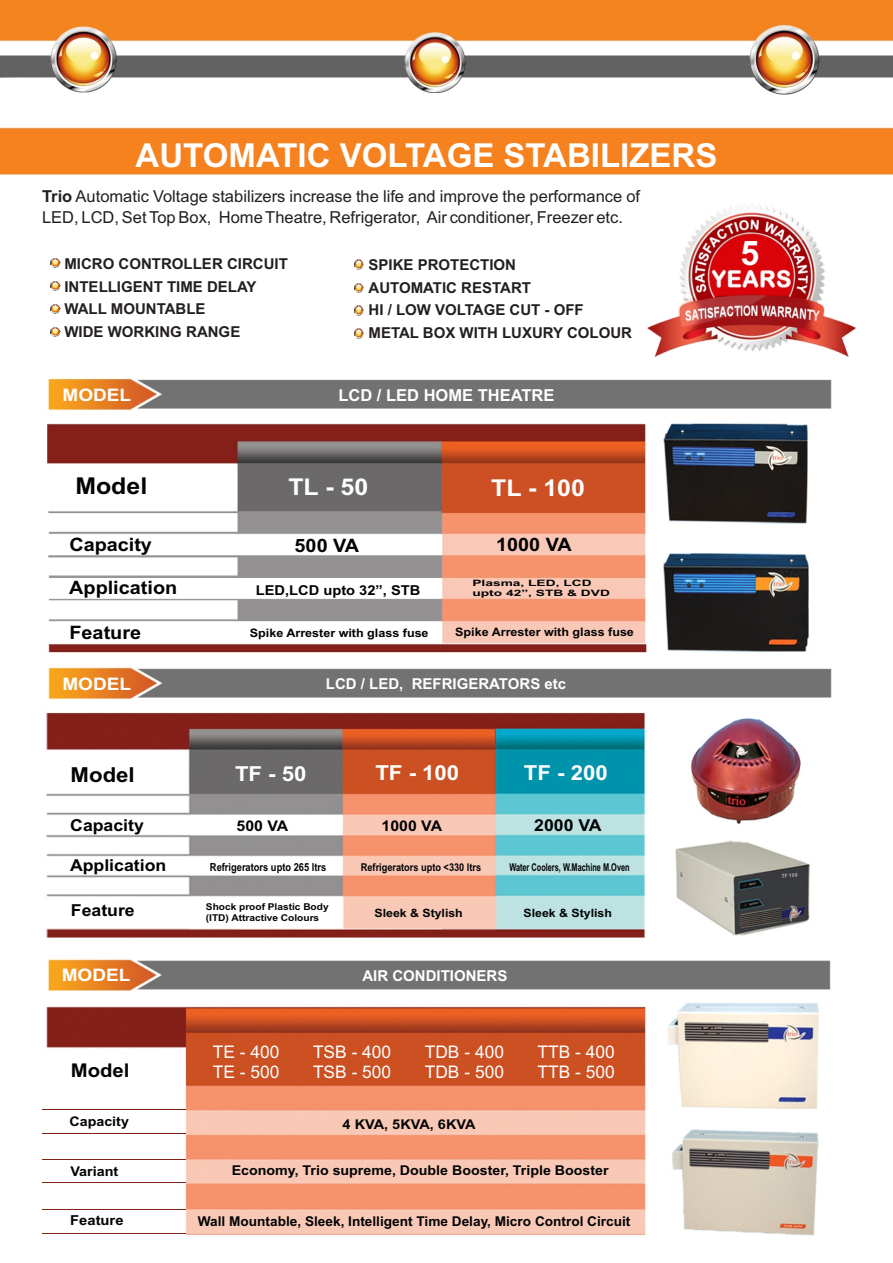
<style>
.page{position:relative;width:893px;height:1263px;background:#fff}
.page>*{position:absolute;margin:0;border:0;box-sizing:border-box;transform-origin:0 0}
.t1{font:700 33.9px "Arial";color:#fff}
.t2{font:700 33px "Arial";color:#fff}
.t3{font:700 23.25px "Arial";color:#fff;scale:1.07 1}
.t4{font:700 23.25px "Arial";color:#020304;scale:1.07 1}
.t5{font:700 20.7px "Arial";color:#fff;scale:1.07 1}
.t6{font:700 20.7px "Arial";color:#020304;scale:1.07 1}
.t7{font:700 18.9px "Arial";color:#020304;scale:1.07 1}
.t8{font:700 18.45px "Arial";color:#020304;scale:1.07 1}
.t9{font:17.4px "Arial";color:#fff}
.t10{font:700 17.25px "Arial";color:#fff;scale:1.1 1}
.t11{font:16.5px/21px "Arial";color:#231f20}
.t12{font:700 16.5px "Arial";color:#020304;scale:1.07 1}
.t13{font:700 16.5px "Arial";color:#fff}
.t14{font:700 15px/22.6px "Arial";color:#231f20}
.t15{font:700 15px "Arial";color:#fff}
.t16{font:700 14.7px "Arial";color:#020304;scale:1.07 1}
.t17{font:700 13.8px "Arial";color:#020304;scale:1.07 1}
.t18{font:700 13.65px "Arial";color:#020304;scale:1.07 1}
.t19{font:700 13.5px "Arial";color:#020304}
.t20{font:700 13.5px "Arial";color:#020304;scale:1.05 1}
.t21{font:700 13.5px "Arial";color:#020304;scale:1.07 1}
.t22{font:700 13.35px "Arial";color:#020304;scale:1.07 1}
.t23{font:700 13.2px "Arial";color:#020304;scale:1.07 1}
.t24{font:700 11.7px "Arial";color:#020304;scale:1.07 1}
.t25{font:700 11.4px "Arial";color:#020304;scale:1.07 1}
.t26{font:700 11.1px "Arial";color:#020304;scale:.84 1}
.t27{font:700 10.8px "Arial";color:#020304;scale:.68 1}
.t28{font:700 10.8px "Arial";color:#020304;scale:.85 1}
.t29{font:700 9.45px/10.5px "Arial";color:#020304;scale:1.08 1}
.t30{font:700 8.85px/9.8px "Arial";color:#020304;scale:1.57 1}
.s1{font-weight:700}
</style>
<div class="page">
<img style="left:0;top:0;width:893px;height:1236px">
<img style="left:647px;top:203px;width:211px;height:154px">
<hr style="left:42px;top:1109px;width:144px;height:1px;background:#822117">
<hr style="left:42px;top:1133px;width:144px;height:1px;background:#822117">
<hr style="left:42px;top:1158px;width:144px;height:1px;background:#822117">
<hr style="left:42px;top:1182px;width:144px;height:1px;background:#822117">
<hr style="left:42px;top:1209px;width:144px;height:1px;background:#822117">
<hr style="left:42px;top:1232px;width:144px;height:1px;background:#822117">
<svg style="left:51px;top:327px;width:9px;height:9px"></svg>
<svg style="left:51px;top:304px;width:9px;height:9px"></svg>
<svg style="left:51px;top:282px;width:9px;height:9px"></svg>
<svg style="left:51px;top:258px;width:9px;height:9px"></svg>
<svg style="left:354px;top:329px;width:10px;height:9px"></svg>
<svg style="left:354px;top:306px;width:10px;height:9px"></svg>
<svg style="left:354px;top:283px;width:10px;height:9px"></svg>
<svg style="left:354px;top:260px;width:10px;height:9px"></svg>
<svg style="left:130px;top:258px;width:9px;height:9px"></svg>
<h2 class="t2" style="left:136px;top:143px;width:583px">AUTOMATIC VOLTAGE STABILIZERS</h2>
<p class="t11" style="left:42px;top:187px;width:599px"><span class="s1">Trio</span> Automatic Voltage stabilizers increase the life and improve the performance of<br>LED, LCD, Set Top Box, Home Theatre, Refrigerator, Air conditioner, Freezer etc.</p>
<p class="t14" style="left:64px;top:254px;width:225px">MICRO CONTROLLER CIRCUIT<br>INTELLIGENT TIME DELAY<br>WALL MOUNTABLE<br>WIDE WORKING RANGE</p>
<p class="t14" style="left:368px;top:255px;width:265px">SPIKE PROTECTION<br>AUTOMATIC RESTART<br>HI / LOW VOLTAGE CUT - OFF<br>METAL BOX WITH LUXURY COLOUR</p>
<p class="t10" style="left:63px;top:388px;width:64px">MODEL</p>
<p class="t13" style="left:338px;top:389px;width:218px">LCD / LED HOME THEATRE</p>
<h1 class="t1" style="left:741px;top:240px;width:35px">5<sub>1</sub></h1>
<h3 class="t4" style="left:75px;top:477px;width:69px">Model</h3>
<h3 class="t3" style="left:288px;top:478px;width:76px">TL - 50</h3>
<h3 class="t3" style="left:491px;top:479px;width:89px">TL - 100</h3>
<p class="t8" style="left:69px;top:537px;width:79px">Capacity</p>
<p class="t8" style="left:295px;top:539px;width:62px">500 VA</p>
<p class="t18" style="left:256px;top:585px;width:155px">LED,LCD upto 32”, STB</p>
<p class="t24" style="left:250px;top:628px;width:168px">Spike Arrester with glass fuse</p>
<p class="t24" style="left:455px;top:628px;width:168px">Spike Arrester with glass fuse</p>
<p class="t8" style="left:496px;top:537px;width:72px">1000 VA</p>
<p class="t30" style="left:472px;top:579px;width:89px">Plasma, LED, LCD upto 42”, STB &amp; DVD</p>
<p class="t8" style="left:69px;top:581px;width:102px">Application</p>
<p class="t8" style="left:69px;top:625px;width:68px">Feature</p>
<p class="t10" style="left:62px;top:678px;width:64px">MODEL</p>
<p class="t15" style="left:326px;top:678px;width:242px">LCD / LED, REFRIGERATORS etc</p>
<h3 class="t6" style="left:71px;top:767px;width:61px">Model</h3>
<h3 class="t5" style="left:235px;top:766px;width:68px">TF - 50</h3>
<h3 class="t5" style="left:375px;top:765px;width:80px">TF - 100</h3>
<h3 class="t5" style="left:524px;top:765px;width:80px">TF - 200</h3>
<p class="t12" style="left:70px;top:819px;width:70px">Capacity</p>
<p class="t16" style="left:237px;top:820px;width:50px">500 VA</p>
<p class="t16" style="left:382px;top:821px;width:58px">1000 VA</p>
<p class="t26" style="left:210px;top:863px;width:140px">Refrigerators upto 265 ltrs</p>
<p class="t29" style="left:206px;top:902px;width:115px">Shock proof Plastic Body (ITD) Attractive Colours</p>
<p class="t25" style="left:375px;top:908px;width:84px">Sleek &amp; Stylish</p>
<p class="t25" style="left:524px;top:908px;width:84px">Sleek &amp; Stylish</p>
<p class="t12" style="left:534px;top:819px;width:65px">2000 VA</p>
<p class="t12" style="left:70px;top:859px;width:91px">Application</p>
<p class="t12" style="left:71px;top:904px;width:61px">Feature</p>
<p class="t28" style="left:361px;top:863px;width:143px">Refrigerators upto &lt;330 ltrs</p>
<p class="t27" style="left:509px;top:863px;width:178px">Water Coolers, W.Machine M.Oven</p>
<p class="t10" style="left:62px;top:969px;width:64px">MODEL</p>
<p class="t15" style="left:362px;top:970px;width:147px">AIR CONDITIONERS</p>
<p class="t9" style="left:213px;top:1046px;width:68px">TE - 400</p>
<p class="t9" style="left:313px;top:1046px;width:80px">TSB - 400</p>
<p class="t9" style="left:425px;top:1046px;width:81px">TDB - 400</p>
<p class="t9" style="left:537px;top:1046px;width:79px">TTB - 400</p>
<p class="t9" style="left:213px;top:1065px;width:68px">TE - 500</p>
<p class="t9" style="left:313px;top:1065px;width:80px">TSB - 500</p>
<p class="t9" style="left:425px;top:1065px;width:81px">TDB - 500</p>
<p class="t9" style="left:537px;top:1065px;width:79px">TTB - 500</p>
<p class="t7" style="left:71px;top:1063px;width:56px">Model</p>
<p class="t23" style="left:70px;top:1116px;width:57px">Capacity</p>
<p class="t21" style="left:343px;top:1119px;width:126px">4 KVA, 5KVA, 6KVA</p>
<p class="t20" style="left:232px;top:1165px;width:360px">Economy, Trio supreme, Double Booster, Triple Booster</p>
<p class="t19" style="left:198px;top:1216px;width:434px">Wall Mountable, Sleek, Intelligent Time Delay, Micro Control Circuit</p>
<p class="t22" style="left:70px;top:1166px;width:46px">Variant</p>
<p class="t17" style="left:70px;top:1215px;width:51px">Feature</p>
</div>
